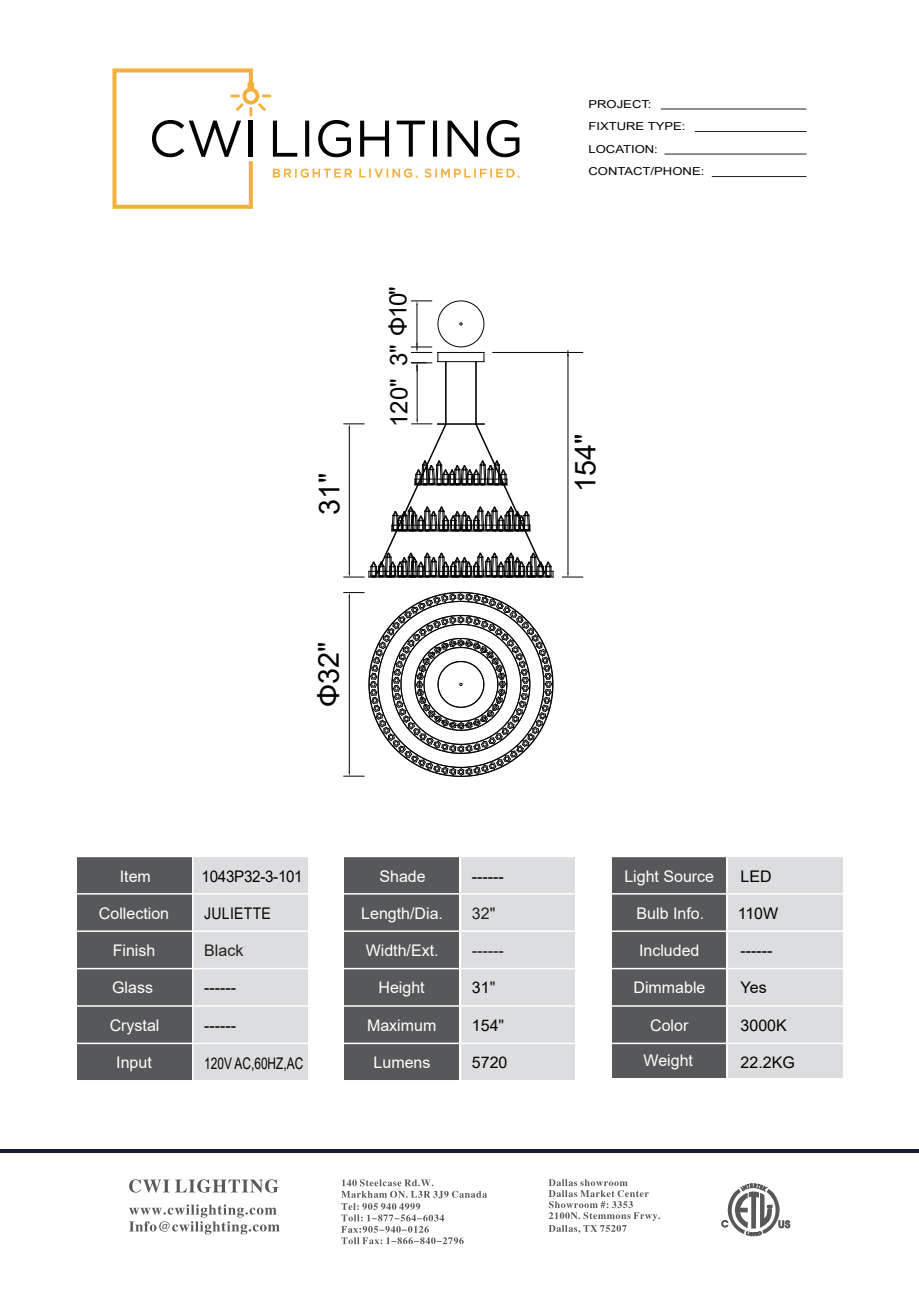
<style>
.page{position:relative;width:919px;height:1289px;background:#fff}
.page>*{position:absolute;margin:0;border:0;box-sizing:border-box;transform-origin:0 0}
.t1{font:28.8px "Arial";color:#030303}
.t2{font:24px "Arial";letter-spacing:-.03em;color:#030303}
.t3{font:16.05px "Arial";color:#fff}
.t4{font:16.05px "Arial";color:#030303}
.t5{font:16.05px "Arial";color:#231f20}
.t6{font:16.05px "Arial";color:#030303;scale:.74 1}
.t7{font:16.05px "Arial";letter-spacing:-.02em;color:#030303;scale:.95 1}
.t8{font:16.05px "Arial";letter-spacing:.02em;color:#030303;scale:.88 1}
.t9{font:10.95px/22.4px "Arial";color:#030303;scale:1.19 1}
.s1{color:#231f20}
</style>
<div class="page">
<hr style="left:0;top:1149px;width:918px;height:4px;background:#171836">
<svg style="left:721px;top:1183px;width:69px;height:53px"></svg>
<svg style="left:341px;top:1179px;width:146px;height:65px"></svg>
<svg style="left:548px;top:1179px;width:112px;height:54px"></svg>
<svg style="left:129px;top:1179px;width:149px;height:13px"></svg>
<svg style="left:129px;top:1204px;width:150px;height:30px"></svg>
<div style="left:611px;top:856px;width:115px;height:221px;background:#57585a"></div>
<div style="left:77px;top:856px;width:114px;height:224px;background:#57585a"></div>
<div style="left:344px;top:856px;width:115px;height:224px;background:#57585a"></div>
<div style="left:728px;top:856px;width:114px;height:221px;background:#dcdddf"></div>
<div style="left:193px;top:856px;width:115px;height:224px;background:#dcdddf"></div>
<div style="left:460px;top:856px;width:115px;height:224px;background:#dcdddf"></div>
<hr style="left:76px;top:855px;width:767px;height:2px;background:#fff">
<hr style="left:76px;top:893px;width:767px;height:1px;background:#fff">
<hr style="left:76px;top:930px;width:767px;height:1px;background:#fff">
<hr style="left:76px;top:967px;width:767px;height:2px;background:#fff">
<hr style="left:76px;top:1005px;width:767px;height:1px;background:#fff">
<hr style="left:76px;top:1042px;width:767px;height:2px;background:#fff">
<hr style="left:76px;top:1079px;width:767px;height:2px;background:#fff">
<hr style="left:459px;top:840px;width:2px;height:240px;background:#fff">
<hr style="left:475px;top:361px;width:1px;height:63px;background:#030303">
<hr style="left:476px;top:361px;width:1px;height:63px;background:#030303">
<hr style="left:445px;top:361px;width:1px;height:63px;background:#030303">
<hr style="left:493px;top:352px;width:89px;height:1px;background:#030303">
<hr style="left:567px;top:351px;width:1px;height:222px;background:#030303">
<svg style="left:562px;top:573px;width:20px;height:4px"></svg>
<hr style="left:417px;top:367px;width:1px;height:53px;background:#030303">
<svg style="left:411px;top:362px;width:20px;height:9px"></svg>
<hr style="left:416px;top:305px;width:1px;height:38px;background:#030303">
<svg style="left:411px;top:300px;width:20px;height:5px"></svg>
<svg style="left:411px;top:343px;width:20px;height:10px"></svg>
<hr style="left:438px;top:361px;width:46px;height:1px;background:#030303">
<svg style="left:437px;top:300px;width:47px;height:61px"></svg>
<svg style="left:344px;top:420px;width:209px;height:158px"></svg>
<svg style="left:344px;top:591px;width:209px;height:186px"></svg>
<hr style="left:660px;top:109px;width:146px;height:1px;background:#231f20">
<hr style="left:694px;top:131px;width:112px;height:1px;background:#231f20">
<hr style="left:664px;top:154px;width:142px;height:1px;background:#231f20">
<hr style="left:711px;top:176px;width:95px;height:1px;background:#231f20">
<svg style="left:112px;top:68px;width:407px;height:141px"></svg>
<h1 class="t1" style="left:309px;top:515px;width:44px;rotate:-90deg">31"</h1>
<h2 class="t2" style="left:382px;top:427px;width:143px;rotate:-90deg">120" 3" Φ10"</h2>
<h1 class="t1" style="left:309px;top:707px;width:67px;rotate:-90deg">Φ32"</h1>
<p class="t3" style="left:120px;top:865px;width:33px">Item</p>
<p class="t3" style="left:99px;top:902px;width:72px">Collection</p>
<p class="t3" style="left:113px;top:939px;width:44px">Finish</p>
<p class="t3" style="left:112px;top:976px;width:42px">Glass</p>
<p class="t3" style="left:110px;top:1013px;width:51px">Crystal</p>
<p class="t3" style="left:116px;top:1050px;width:37px">Input</p>
<p class="t7" style="left:202px;top:865px;width:108px">1043P32-3-101</p>
<p class="t3" style="left:379px;top:865px;width:48px">Shade</p>
<p class="t3" style="left:361px;top:902px;width:83px">Length/Dia.</p>
<p class="t3" style="left:365px;top:939px;width:74px">Width/Ext.</p>
<p class="t3" style="left:378px;top:976px;width:48px">Height</p>
<p class="t3" style="left:367px;top:1013px;width:71px">Maximum</p>
<p class="t4" style="left:472px;top:865px;width:33px">------</p>
<p class="t5" style="left:472px;top:902px;width:25px">32"</p>
<p class="t8" style="left:204px;top:902px;width:77px">JULIETTE</p>
<p class="t5" style="left:204px;top:939px;width:41px">Black</p>
<p class="t5" style="left:472px;top:939px;width:33px">------</p>
<p class="t4" style="left:472px;top:976px;width:25px">31<span class="s1">"</span></p>
<p class="t4" style="left:472px;top:1013px;width:34px">154<span class="s1">"</span></p>
<p class="t4" style="left:472px;top:1050px;width:37px">5720</p>
<p class="t4" style="left:204px;top:976px;width:33px">------</p>
<p class="t4" style="left:204px;top:1013px;width:33px">------</p>
<p class="t6" style="left:204px;top:1052px;width:135px">120V AC,60HZ,AC</p>
<p class="t3" style="left:373px;top:1050px;width:58px">Lumens</p>
<p class="t9" style="left:588px;top:93px;width:99px">PROJECT:<br>FIXTURE TYPE:<br>LOCATION:<br>CONTACT/PHONE:</p>
<h1 class="t1" style="left:565px;top:492px;width:60px;rotate:-90deg">154"</h1>
<p class="t3" style="left:624px;top:865px;width:91px">Light Source</p>
<p class="t3" style="left:636px;top:902px;width:69px">Bulb Info.</p>
<p class="t3" style="left:639px;top:939px;width:62px">Included</p>
<p class="t3" style="left:633px;top:976px;width:73px">Dimmable</p>
<p class="t3" style="left:650px;top:1013px;width:40px">Color</p>
<p class="t3" style="left:643px;top:1049px;width:51px">Weight</p>
<p class="t4" style="left:740px;top:865px;width:33px">LED</p>
<p class="t4" style="left:737px;top:902px;width:42px">110W</p>
<p class="t4" style="left:740px;top:939px;width:33px">------</p>
<p class="t4" style="left:740px;top:976px;width:28px">Yes</p>
<p class="t4" style="left:740px;top:1013px;width:48px">3000K</p>
<p class="t4" style="left:740px;top:1050px;width:56px">22.2KG</p>
</div>
